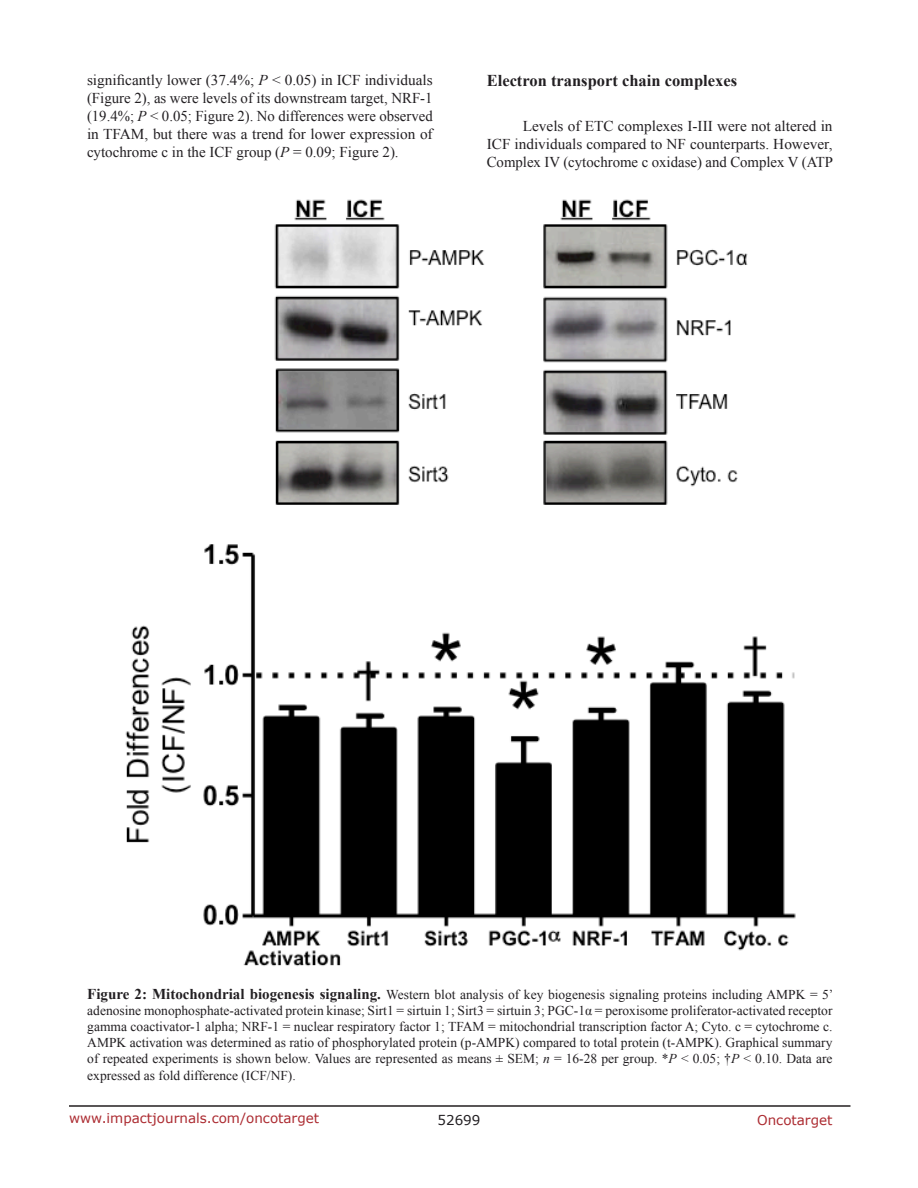
<style>
.page{position:relative;width:918px;height:1188px;background:#fff}
.page>*{position:absolute;margin:0;border:0;box-sizing:border-box;transform-origin:0 0}
.t1{font:700 16.5px "Times New Roman";color:#221f22}
.t2{font:15px/18px "Times New Roman";color:#221f22;text-align:justify}
.t3{font:13.5px/16.2px "Times New Roman";color:#221f22;text-align:justify}
.t4{font:13.5px "Verdana";color:#ac2b31}
.t5{font:13.5px "Verdana";color:#221f22}
.s1{font-style:italic}
.s2{font-weight:700;font-size:15px}
</style>
<div class="page">
<hr style="left:69px;top:1105px;width:781px;height:2px;background:#231f20">
<img style="left:125px;top:199px;width:671px;height:767px">
<p class="t2" style="left:87px;top:71px;width:347px">significantly lower (37.4%; <span class="s1">P</span> &lt; 0.05) in ICF individuals (Figure 2), as were levels of its downstream target, NRF-1 (19.4%; <span class="s1">P</span> &lt; 0.05; Figure 2). No differences were observed in TFAM, but there was a trend for lower expression of cytochrome c in the ICF group (<span class="s1">P</span> = 0.09; Figure 2).</p>
<p class="t1" style="left:487px;top:69px;width:252px">Electron transport chain complexes</p>
<p class="t2" style="left:487px;top:117px;width:348px;text-indent:36px">Levels of ETC complexes I-III were not altered in ICF individuals compared to NF counterparts. However, Complex IV (cytochrome c oxidase) and Complex V (ATP</p>
<p class="t3" style="left:87px;top:986px;width:748px"><span class="s2">Figure 2: Mitochondrial biogenesis signaling.</span> Western blot analysis of key biogenesis signaling proteins including AMPK = 5’ adenosine monophosphate-activated protein kinase; Sirt1 = sirtuin 1; Sirt3 = sirtuin 3; PGC-1α = peroxisome proliferator-activated receptor gamma coactivator-1 alpha; NRF-1 = nuclear respiratory factor 1; TFAM = mitochondrial transcription factor A; Cyto. c = cytochrome c.<br>AMPK activation was determined as ratio of phosphorylated protein (p-AMPK) compared to total protein (t-AMPK). Graphical summary of repeated experiments is shown below. Values are represented as means ± SEM; <span class="s1">n</span> = 16-28 per group. *<span class="s1">P</span> &lt; 0.05; †<span class="s1">P</span> &lt; 0.10. Data are expressed as fold difference (ICF/NF).</p>
<p class="t4" style="left:69px;top:1109px;width:252px">www.impactjournals.com/oncotarget</p>
<p class="t5" style="left:438px;top:1111px;width:44px">52699</p>
<p class="t4" style="left:757px;top:1111px;width:77px">Oncotarget</p>
</div>
